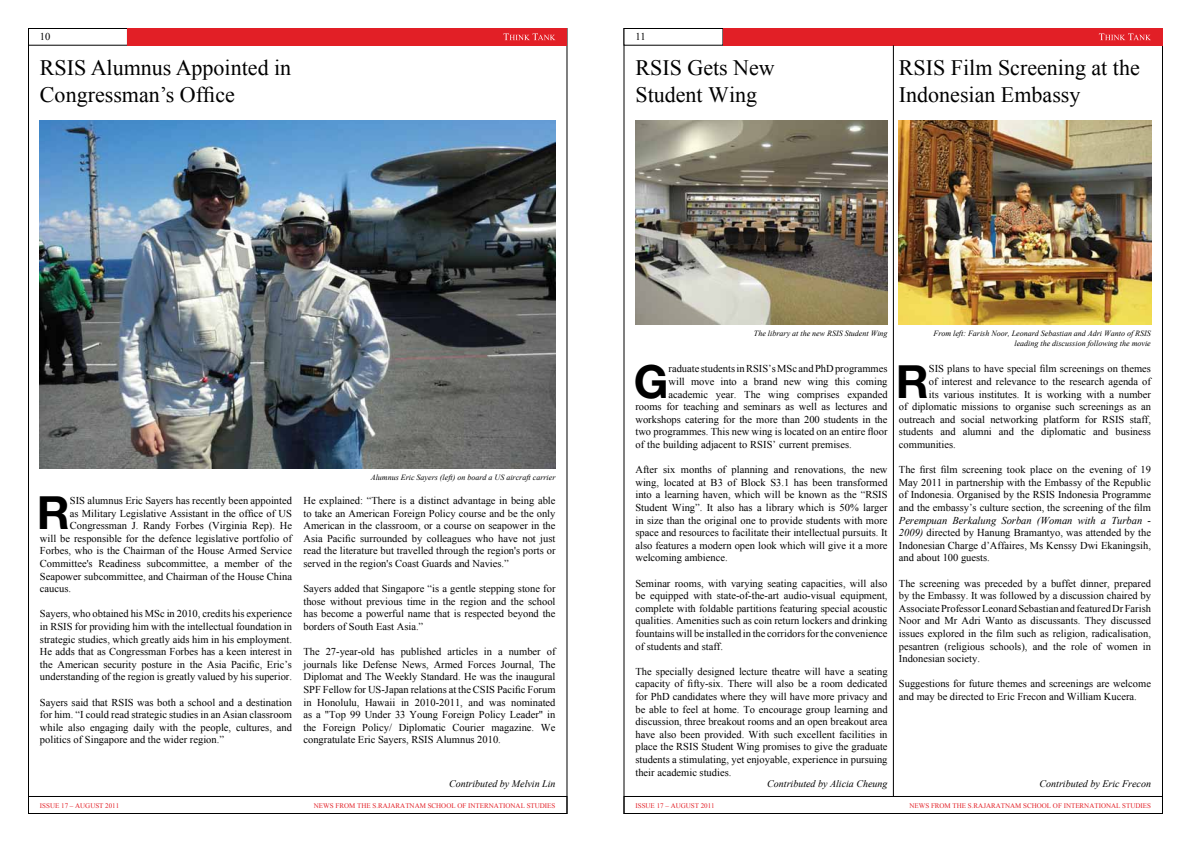
<style>
.page{position:relative;width:1191px;height:842px;background:#fff}
.page>*{position:absolute;margin:0;border:0;box-sizing:border-box;transform-origin:0 0}
.t1{font:700 45.8px "Helvetica Neue";color:#000}
.t2{font:22px/26.4px "Times New Roman";color:#000}
.t3{font:10.5px/12.6px "Times New Roman";color:#000;text-align:justify}
.t4{font:italic 10px "Times New Roman";color:#000}
.t5{font:italic 8px/9.6px "Times New Roman";color:#000;text-align:right}
.t6{font:7px "Times New Roman";color:#e21f26}
.s1{font-style:italic}
</style>
<div class="page">
<div style="left:28px;top:796px;width:539px;height:18px;border:1px solid #000"></div>
<div style="left:28px;top:28px;width:100px;height:17px;border:1px solid #000"></div>
<div style="left:128px;top:28px;width:439px;height:17px;background:#e21f26"></div>
<div style="left:624px;top:28px;width:99px;height:17px;border:1px solid #000"></div>
<div style="left:723px;top:28px;width:439px;height:17px;background:#e21f26"></div>
<div style="left:624px;top:796px;width:538px;height:18px;border:1px solid #000"></div>
<svg style="left:503px;top:33px;width:52px;height:7px"></svg>
<svg style="left:1098px;top:33px;width:53px;height:7px"></svg>
<img style="left:40px;top:120px;width:515px;height:348px">
<img style="left:899px;top:120px;width:252px;height:204px">
<img style="left:635px;top:120px;width:252px;height:204px">
<hr style="left:893px;top:45px;width:1px;height:751px;background:#000">
<p class="t3" style="left:40px;top:31px;width:12px">10</p>
<p class="t3" style="left:635px;top:31px;width:12px">11</p>
<h2 class="t2" style="left:40px;top:54px;width:253px">RSIS Alumnus Appointed in<br>Congressman’s Office</h2>
<h2 class="t2" style="left:635px;top:54px;width:141px">RSIS Gets New<br>Student Wing</h2>
<h2 class="t2" style="left:899px;top:54px;width:242px">RSIS Film Screening at the<br>Indonesian Embassy</h2>
<h1 class="t1" style="left:37px;top:484px;width:35px">R</h1>
<p class="t3" style="left:70px;top:494px;width:224px">SIS alumnus Eric Sayers has recently been appointed</p>
<p class="t3" style="left:70px;top:507px;width:224px">as Military Legislative Assistant in the office of US</p>
<p class="t3" style="left:70px;top:519px;width:224px">Congressman J. Randy Forbes (Virginia Rep). He</p>
<p class="t3" style="left:40px;top:532px;width:254px">will be responsible for the defence legislative portfolio of</p>
<p class="t3" style="left:40px;top:544px;width:253px">Forbes, who is the Chairman of the House Armed Service</p>
<p class="t3" style="left:40px;top:557px;width:254px">Committee's Readiness subcommittee, a member of the</p>
<p class="t3" style="left:40px;top:570px;width:254px">Seapower subcommittee, and Chairman of the House China</p>
<p class="t3" style="left:40px;top:582px;width:33px">caucus.</p>
<p class="t3" style="left:40px;top:607px;width:254px">Sayers, who obtained his MSc in 2010, credits his experience in RSIS for providing him with the intellectual foundation in strategic studies, which greatly aids him in his employment.<br>He adds that as Congressman Forbes has a keen interest in the American security posture in the Asia Pacific, Eric’s understanding of the region is greatly valued by his superior.</p>
<p class="t3" style="left:40px;top:696px;width:254px">Sayers said that RSIS was both a school and a destination for him. “I could read strategic studies in an Asian classroom while also engaging daily with the people, cultures, and politics of Singapore and the wider region.”</p>
<p class="t5" style="left:371px;top:472px;width:186px">Alumnus Eric Sayers (left) on board a US aircraft carrier</p>
<p class="t3" style="left:303px;top:494px;width:254px">He explained: “There is a distinct advantage in being able to take an American Foreign Policy course and be the only American in the classroom, or a course on seapower in the Asia Pacific surrounded by colleagues who have not just read the literature but travelled through the region's ports or served in the region's Coast Guards and Navies.”</p>
<p class="t3" style="left:303px;top:582px;width:254px">Sayers added that Singapore “is a gentle stepping stone for those without previous time in the region and the school has become a powerful name that is respected beyond the borders of South East Asia.”</p>
<p class="t3" style="left:303px;top:645px;width:253px">The 27-year-old has published articles in a number of journals like Defense News, Armed Forces Journal, The Diplomat and The Weekly Standard. He was the inaugural SPF Fellow for US-Japan relations at the CSIS Pacific Forum in Honolulu, Hawaii in 2010-2011, and was nominated as a "Top 99 Under 33 Young Foreign Policy Leader" in the Foreign Policy/ Diplomatic Courier magazine. We congratulate Eric Sayers, RSIS Alumnus 2010.</p>
<p class="t5" style="left:754px;top:328px;width:135px">The library at the new RSIS Student Wing</p>
<p class="t5" style="left:933px;top:328px;width:219px">From left: Farish Noor, Leonard Sebastian and Adri Wanto of RSIS leading the discussion following the movie</p>
<h1 class="t1" style="left:634px;top:353px;width:36px">G</h1>
<p class="t3" style="left:668px;top:362px;width:220px">raduate students in RSIS’s MSc and PhD programmes</p>
<p class="t3" style="left:668px;top:375px;width:220px">will move into a brand new wing this coming</p>
<p class="t3" style="left:668px;top:388px;width:221px">academic year. The wing comprises expanded</p>
<p class="t3" style="left:635px;top:400px;width:253px">rooms for teaching and seminars as well as lectures and</p>
<p class="t3" style="left:635px;top:413px;width:253px">workshops catering for the more than 200 students in the</p>
<p class="t3" style="left:635px;top:425px;width:253px">two programmes. This new wing is located on an entire floor</p>
<p class="t3" style="left:635px;top:438px;width:218px">of the building adjacent to RSIS’ current premises.</p>
<p class="t3" style="left:635px;top:463px;width:254px">After six months of planning and renovations, the new wing, located at B3 of Block S3.1 has been transformed into a learning haven, which will be known as the “RSIS Student Wing”. It also has a library which is 50% larger in size than the original one to provide students with more space and resources to facilitate their intellectual pursuits. It also features a modern open look which will give it a more welcoming ambience.</p>
<p class="t3" style="left:635px;top:577px;width:254px">Seminar rooms, with varying seating capacities, will also be equipped with state-of-the-art audio-visual equipment, complete with foldable partitions featuring special acoustic qualities. Amenities such as coin return lockers and drinking fountains will be installed in the corridors for the convenience of students and staff.</p>
<p class="t3" style="left:635px;top:665px;width:254px">The specially designed lecture theatre will have a seating capacity of fifty-six. There will also be a room dedicated for PhD candidates where they will have more privacy and be able to feel at home. To encourage group learning and discussion, three breakout rooms and an open breakout area have also been provided. With such excellent facilities in place the RSIS Student Wing promises to give the graduate students a stimulating, yet enjoyable, experience in pursuing their academic studies.</p>
<h1 class="t1" style="left:895px;top:353px;width:35px">R</h1>
<p class="t3" style="left:928px;top:362px;width:224px">SIS plans to have special film screenings on themes</p>
<p class="t3" style="left:928px;top:375px;width:224px">of interest and relevance to the research agenda of</p>
<p class="t3" style="left:928px;top:388px;width:224px">its various institutes. It is working with a number</p>
<p class="t3" style="left:899px;top:400px;width:253px">of diplomatic missions to organise such screenings as an</p>
<p class="t3" style="left:899px;top:413px;width:253px">outreach and social networking platform for RSIS staff,</p>
<p class="t3" style="left:899px;top:425px;width:253px">students and alumni and the diplomatic and business</p>
<p class="t3" style="left:899px;top:438px;width:58px">communities.</p>
<p class="t3" style="left:899px;top:463px;width:253px">The first film screening took place on the evening of 19<br>May 2011 in partnership with the Embassy of the Republic of Indonesia. Organised by the RSIS Indonesia Programme and the embassy’s culture section, the screening of the film</p>
<p class="t3" style="left:899px;top:514px;width:253px"><span class="s1">Perempuan Berkalung Sorban (Woman with a Turban - 2009)</span> directed by Hanung Bramantyo, was attended by the Indonesian Charge d’Affaires, Ms Kenssy Dwi Ekaningsih, and about 100 guests.</p>
<p class="t3" style="left:899px;top:577px;width:254px">The screening was preceded by a buffet dinner, prepared by the Embassy. It was followed by a discussion chaired by Associate Professor Leonard Sebastian and featured Dr Farish Noor and Mr Adri Wanto as discussants. They discussed issues explored in the film such as religion, radicalisation, pesantren (religious schools), and the role of women in Indonesian society.</p>
<p class="t3" style="left:899px;top:677px;width:253px">Suggestions for future themes and screenings are welcome and may be directed to Eric Frecon and William Kucera.</p>
<p class="t4" style="left:449px;top:777px;width:108px">Contributed by Melvin Lin</p>
<p class="t4" style="left:1039px;top:777px;width:113px">Contributed by Eric Frecon</p>
<p class="t4" style="left:767px;top:777px;width:122px">Contributed by Alicia Cheung</p>
<p class="t6" style="left:314px;top:800px;width:243px">NEWS FROM THE S.RAJARATNAM SCHOOL OF INTERNATIONAL STUDIES</p>
<p class="t6" style="left:909px;top:800px;width:243px">NEWS FROM THE S.RAJARATNAM SCHOOL OF INTERNATIONAL STUDIES</p>
<p class="t6" style="left:40px;top:800px;width:81px">ISSUE 17 – AUGUST 2011</p>
<p class="t6" style="left:635px;top:800px;width:81px">ISSUE 17 – AUGUST 2011</p>
</div>
